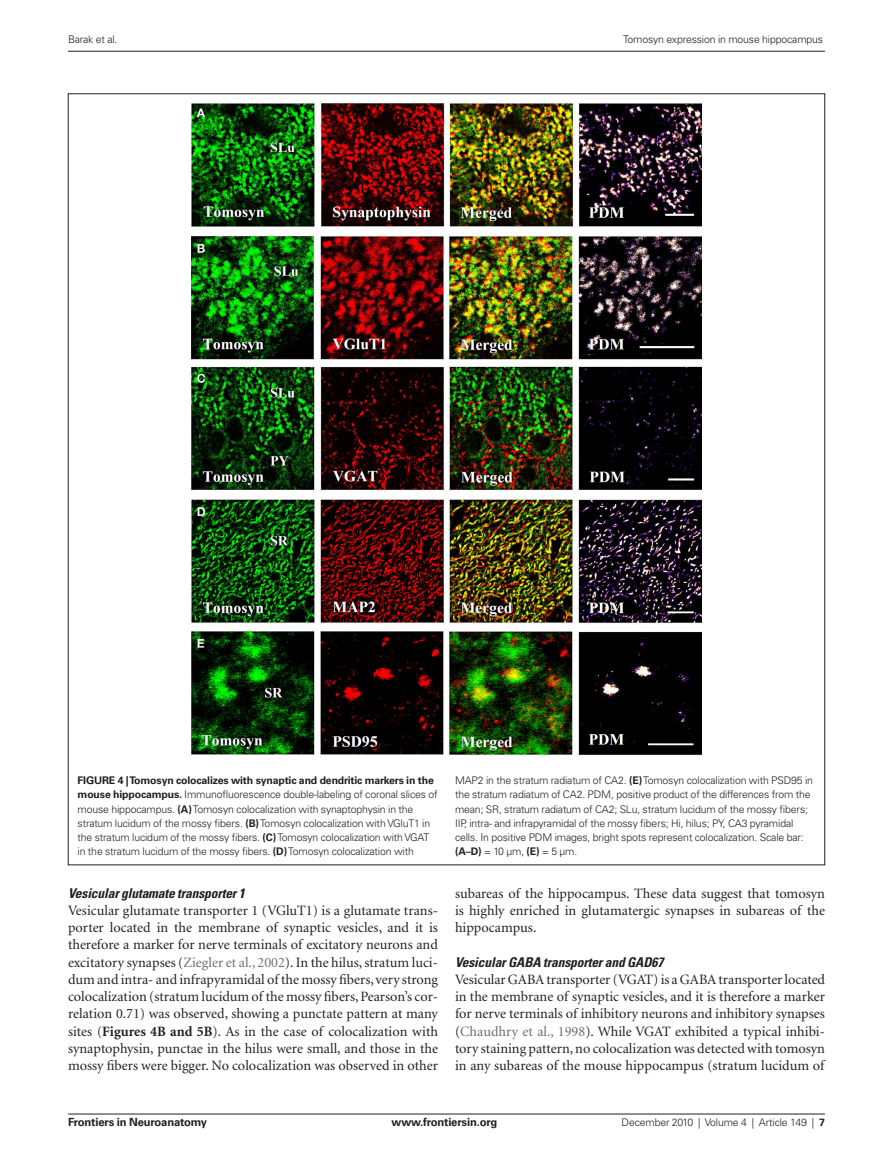
<style>
.page{position:relative;width:893px;height:1170px;background:#fff}
.page>*{position:absolute;margin:0;border:0;box-sizing:border-box;transform-origin:0 0}
.t1{font:14.25px/17.2px "Minion";color:#231f20;text-align:justify}
.t2{font:italic 700 condensed 13.5px "Univers";letter-spacing:-.01em;color:#231f20}
.t3{font:700 11.25px "Univers";letter-spacing:-.015em;color:#231f20}
.t4{font:300 10.5px/14.2px "Univers";letter-spacing:-.015em;color:#231f20}
.s1{font-weight:700}
.s2{color:#6c6d70}
</style>
<div class="page">
<hr style="left:68px;top:1113px;width:757px;height:1px;background:#231f20">
<hr style="left:68px;top:51px;width:757px;height:1px;background:#231f20">
<img style="left:191px;top:103px;width:511px;height:651px">
<p class="t4" style="left:68px;top:32px;width:51px">Barak et al.</p>
<p class="t4" style="left:623px;top:32px;width:202px">Tomosyn expression in mouse hippocampus</p>
<p class="t4" style="left:78px;top:773px;width:361px"><span class="s1">Figure 4 | Tomosyn colocalizes with synaptic and dendritic markers in the mouse hippocampus.</span> Immunofluorescence double-labeling of coronal slices of mouse hippocampus. <span class="s1">(A)</span> Tomosyn colocalization with synaptophysin in the stratum lucidum of the mossy fibers. <span class="s1">(B)</span> Tomosyn colocalization with VGluT1 in the stratum lucidum of the mossy fibers. <span class="s1">(C)</span> Tomosyn colocalization with VGAT in the stratum lucidum of the mossy fibers. <span class="s1">(D)</span> Tomosyn colocalization with</p>
<p class="t4" style="left:455px;top:773px;width:360px">MAP2 in the stratum radiatum of CA2. <span class="s1">(E)</span> Tomosyn colocalization with PSD95 in the stratum radiatum of CA2. PDM, positive product of the differences from the mean; SR, stratum radiatum of CA2; SLu, stratum lucidum of the mossy fibers; IIP, intra- and infrapyramidal of the mossy fibers; Hi, hilus; PY, CA3 pyramidal cells. In positive PDM images, bright spots represent colocalization. Scale bar: <span class="s1">(A–D)</span> = 10 μm, <span class="s1">(E)</span> = 5 μm.</p>
<p class="t2" style="left:68px;top:884px;width:178px">Vesicular glutamate transporter 1</p>
<p class="t1" style="left:68px;top:902px;width:371px">Vesicular glutamate transporter 1 (VGluT1) is a glutamate trans&shy;porter located in the membrane of synaptic vesicles, and it is therefore a marker for nerve terminals of excitatory neurons and excitatory synapses (<span class="s2">Ziegler et al., 2002</span>). In the hilus, stratum luci&shy;dum and intra- and infrapyramidal of the mossy fibers, very strong colocalization (stratum lucidum of the mossy fibers, Pearson’s cor&shy;relation 0.71) was observed, showing a punctate pattern at many sites (<span class="s1">Figures 4B and 5B</span>). As in the case of colocalization with synaptophysin, punctae in the hilus were small, and those in the mossy fibers were bigger. No colocalization was observed in other</p>
<p class="t1" style="left:455px;top:884px;width:371px">subareas of the hippocampus. These data suggest that tomosyn is highly enriched in glutamatergic synapses in subareas of the hippocampus.</p>
<p class="t2" style="left:455px;top:953px;width:210px">Vesicular GABA transporter and GAD67</p>
<p class="t1" style="left:455px;top:971px;width:372px">Vesicular GABA transporter (VGAT) is a GABA transporter located in the membrane of synaptic vesicles, and it is therefore a marker for nerve terminals of inhibitory neurons and inhibitory synapses (<span class="s2">Chaudhry et al., 1998</span>). While VGAT exhibited a typical inhibi&shy;tory staining pattern, no colocalization was detected with tomosyn in any subareas of the mouse hippocampus (stratum lucidum of</p>
<p class="t3" style="left:68px;top:1115px;width:141px">Frontiers in Neuroanatomy</p>
<p class="t3" style="left:392px;top:1115px;width:107px">www.frontiersin.org</p>
<p class="t4" style="left:622px;top:1115px;width:205px">December 2010 | Volume 4 | Article 149 | <span class="s1">7</span></p>
</div>
